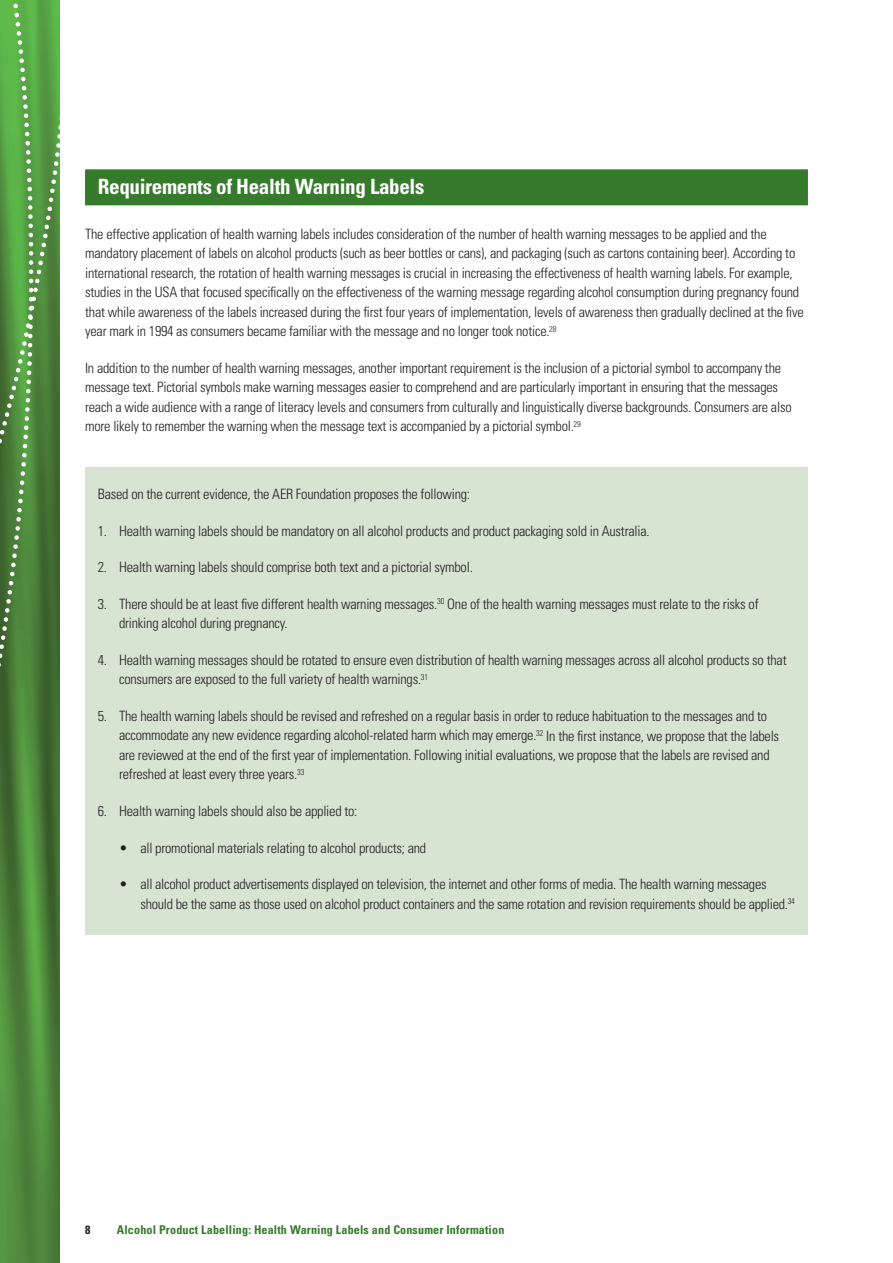
<style>
.page{position:relative;width:893px;height:1263px;background:#fff}
.page>*{position:absolute;margin:0;border:0;box-sizing:border-box;transform-origin:0 0}
.t1{font:700 condensed 21px "Univers";letter-spacing:-.015em;color:#fff}
.t2{font:300 condensed 14.25px/19.5px "Univers";letter-spacing:-.015em;color:#231f20}
.t3{font:700 condensed 12.15px "Univers";letter-spacing:.015em;color:#357b2b}
.t4{font:700 condensed 12px "Univers";color:#231f20}
</style>
<div class="page">
<img style="left:0;top:923px;width:60px;height:340px">
<svg style="left:0;top:797px;width:60px;height:126px;background:#487c36"></svg>
<svg style="left:0;top:0;width:60px;height:797px;background:#538d42"></svg>
<div style="left:85px;top:467px;width:723px;height:467px;background:#d7e4d2"></div>
<div style="left:85px;top:169px;width:723px;height:36px;background:#357b2b"></div>
<h1 class="t1" style="left:98px;top:173px;width:328px">Requirements of Health Warning Labels</h1>
<p class="t2" style="left:85px;top:224px;width:720px">The effective application of health warning labels includes consideration of the number of health warning messages to be applied and the mandatory placement of labels on alcohol products (such as beer bottles or cans), and packaging (such as cartons containing beer). According to international research, the rotation of health warning messages is crucial in increasing the effectiveness of health warning labels. For example, studies in the USA that focused specifically on the effectiveness of the warning message regarding alcohol consumption during pregnancy found that while awareness of the labels increased during the first four years of implementation, levels of awareness then gradually declined at the five year mark in 1994 as consumers became familiar with the message and no longer took notice.<sup>28</sup></p>
<p class="t2" style="left:85px;top:358px;width:708px">In addition to the number of health warning messages, another important requirement is the inclusion of a pictorial symbol to accompany the message text. Pictorial symbols make warning messages easier to comprehend and are particularly important in ensuring that the messages reach a wide audience with a range of literacy levels and consumers from culturally and linguistically diverse backgrounds. Consumers are also more likely to remember the warning when the message text is accompanied by a pictorial symbol.<sup>29</sup></p>
<p class="t2" style="left:98px;top:484px;width:374px">Based on the current evidence, the AER Foundation proposes the following:</p>
<p class="t2" style="left:98px;top:521px;width:553px">1. Health warning labels should be mandatory on all alcohol products and product packaging sold in Australia.</p>
<p class="t2" style="left:98px;top:557px;width:377px">2. Health warning labels should comprise both text and a pictorial symbol.</p>
<p class="t2" style="left:119px;top:594px;width:641px;text-indent:-21px">3. There should be at least five different health warning messages.<sup>30</sup> One of the health warning messages must relate to the risks of drinking alcohol during pregnancy.</p>
<p class="t2" style="left:119px;top:650px;width:669px;text-indent:-21px">4. Health warning messages should be rotated to ensure even distribution of health warning messages across all alcohol products so that consumers are exposed to the full variety of health warnings.<sup>31</sup></p>
<p class="t2" style="left:119px;top:706px;width:662px;text-indent:-21px">5. The health warning labels should be revised and refreshed on a regular basis in order to reduce habituation to the messages and to accommodate any new evidence regarding alcohol-related harm which may emerge.<sup>32</sup> In the first instance, we propose that the labels are reviewed at the end of the first year of implementation. Following initial evaluations, we propose that the labels are revised and refreshed at least every three years.<sup>33</sup></p>
<p class="t2" style="left:98px;top:801px;width:261px">6. Health warning labels should also be applied to:</p>
<p class="t2" style="left:119px;top:837px;width:309px">• all promotional materials relating to alcohol products; and</p>
<p class="t2" style="left:140px;top:874px;width:656px;text-indent:-21px">• all alcohol product advertisements displayed on television, the internet and other forms of media. The health warning messages should be the same as those used on alcohol product containers and the same rotation and revision requirements should be applied.<sup>34</sup></p>
<p class="t4" style="left:85px;top:1222px;width:7px">8</p>
<p class="t3" style="left:117px;top:1222px;width:389px">Alcohol Product Labelling: Health Warning Labels and Consumer Information</p>
</div>
